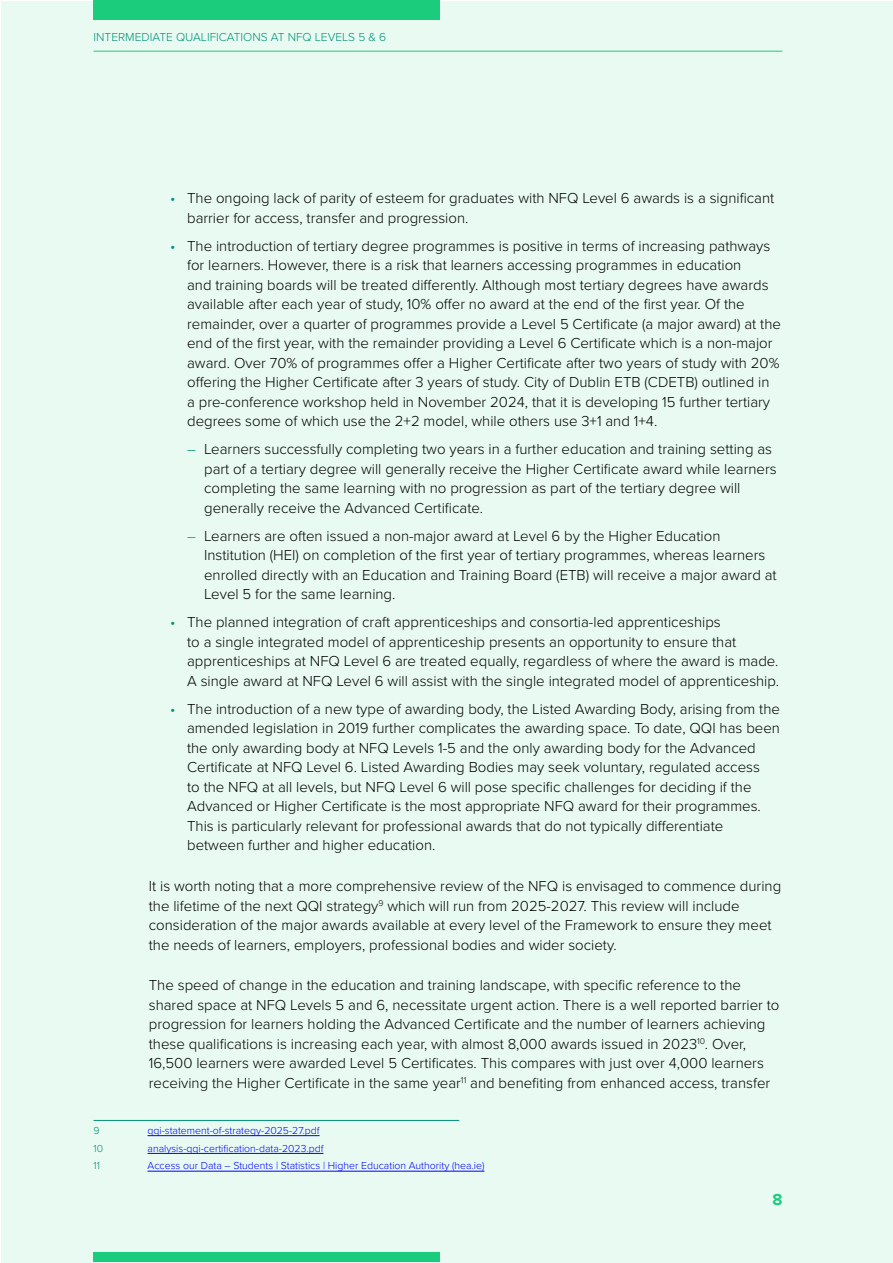
<style>
.page{position:relative;width:893px;height:1263px;background:#fff}
.page>*{position:absolute;margin:0;border:0;box-sizing:border-box;transform-origin:0 0}
.t1{font:700 16.5px "Proxima Nova";color:#1ccc7d}
.t2{font:300 15px/19.5px "Proxima Nova";color:#000}
.t3{font:300 12px "Proxima Nova";color:#009173}
.t4{font:300 10.5px "Proxima Nova";color:#00f}
.t5{font:300 10.5px "Proxima Nova";color:#009173}
.s1{color:#009173}
</style>
<div class="page">
<div style="left:2px;top:2px;width:891px;height:1261px;background:#e8faf2"></div>
<div style="left:94px;top:0;width:346px;height:19px;background:#1ccc7d"></div>
<div style="left:94px;top:1252px;width:346px;height:10px;background:#1ccc7d"></div>
<hr style="left:94px;top:51px;width:688px;height:1px;background:#1ccc7d">
<hr style="left:94px;top:1120px;width:365px;height:1px;background:#009173">
<hr style="left:148px;top:1135px;width:172px;height:1px;background:#00f">
<hr style="left:148px;top:1153px;width:175px;height:1px;background:#00f">
<hr style="left:148px;top:1171px;width:336px;height:1px;background:#00f">
<p class="t3" style="left:94px;top:28px;width:294px">INTERMEDIATE QUALIFICATIONS AT NFQ LEVELS 5 &amp; 6</p>
<p class="t2" style="left:187px;top:188px;width:589px;text-indent:-17px"><span class="s1">•</span> The ongoing lack of parity of esteem for graduates with NFQ Level 6 awards is a significant barrier for access, transfer and progression.</p>
<p class="t2" style="left:187px;top:235px;width:595px;text-indent:-17px"><span class="s1">•</span> The introduction of tertiary degree programmes is positive in terms of increasing pathways for learners. However, there is a risk that learners accessing programmes in education<br>and training boards will be treated differently. Although most tertiary degrees have awards available after each year of study, 10% offer no award at the end of the first year. Of the remainder, over a quarter of programmes provide a Level 5 Certificate (a major award) at the end of the first year, with the remainder providing a Level 6 Certificate which is a non-major award. Over 70% of programmes offer a Higher Certificate after two years of study with 20% offering the Higher Certificate after 3 years of study. City of Dublin ETB (CDETB) outlined in<br>a pre-conference workshop held in November 2024, that it is developing 15 further tertiary degrees some of which use the 2+2 model, while others use 3+1 and 1+4.</p>
<p class="t2" style="left:204px;top:439px;width:574px;text-indent:-17px"><span class="s1">―</span> Learners successfully completing two years in a further education and training setting as part of a tertiary degree will generally receive the Higher Certificate award while learners completing the same learning with no progression as part of the tertiary degree will generally receive the Advanced Certificate.</p>
<p class="t2" style="left:204px;top:525px;width:574px;text-indent:-17px"><span class="s1">―</span> Learners are often issued a non-major award at Level 6 by the Higher Education Institution (HEI) on completion of the first year of tertiary programmes, whereas learners enrolled directly with an Education and Training Board (ETB) will receive a major award at Level 5 for the same learning.</p>
<p class="t2" style="left:187px;top:612px;width:594px;text-indent:-17px"><span class="s1">•</span> The planned integration of craft apprenticeships and consortia-led apprenticeships<br>to a single integrated model of apprenticeship presents an opportunity to ensure that apprenticeships at NFQ Level 6 are treated equally, regardless of where the award is made.<br>A single award at NFQ Level 6 will assist with the single integrated model of apprenticeship.</p>
<p class="t2" style="left:187px;top:698px;width:594px;text-indent:-17px"><span class="s1">•</span> The introduction of a new type of awarding body, the Listed Awarding Body, arising from the amended legislation in 2019 further complicates the awarding space. To date, QQI has been the only awarding body at NFQ Levels 1-5 and the only awarding body for the Advanced Certificate at NFQ Level 6. Listed Awarding Bodies may seek voluntary, regulated access<br>to the NFQ at all levels, but NFQ Level 6 will pose specific challenges for deciding if the Advanced or Higher Certificate is the most appropriate NFQ award for their programmes.<br>This is particularly relevant for professional awards that do not typically differentiate between further and higher education.</p>
<p class="t2" style="left:149px;top:875px;width:634px">It is worth noting that a more comprehensive review of the NFQ is envisaged to commence during the lifetime of the next QQI strategy<sup>9</sup> which will run from 2025-2027. This review will include consideration of the major awards available at every level of the Framework to ensure they meet the needs of learners, employers, professional bodies and wider society.</p>
<p class="t2" style="left:149px;top:975px;width:632px">The speed of change in the education and training landscape, with specific reference to the shared space at NFQ Levels 5 and 6, necessitate urgent action. There is a well reported barrier to progression for learners holding the Advanced Certificate and the number of learners achieving these qualifications is increasing each year, with almost 8,000 awards issued in 2023<sup>10</sup>. Over, 16,500 learners were awarded Level 5 Certificates. This compares with just over 4,000 learners receiving the Higher Certificate in the same year<sup>11</sup> and benefiting from enhanced access, transfer</p>
<p class="t5" style="left:94px;top:1122px;width:8px">9</p>
<p class="t4" style="left:148px;top:1122px;width:174px">qqi-statement-of-strategy-2025-27.pdf</p>
<p class="t5" style="left:94px;top:1140px;width:11px">10</p>
<p class="t4" style="left:148px;top:1140px;width:177px">analysis-qqi-certification-data-2023.pdf</p>
<p class="t5" style="left:94px;top:1158px;width:8px">11</p>
<p class="t4" style="left:148px;top:1158px;width:338px">Access our Data – Students | Statistics | Higher Education Authority (hea.ie)</p>
<p class="t1" style="left:772px;top:1189px;width:11px">8</p>
</div>
